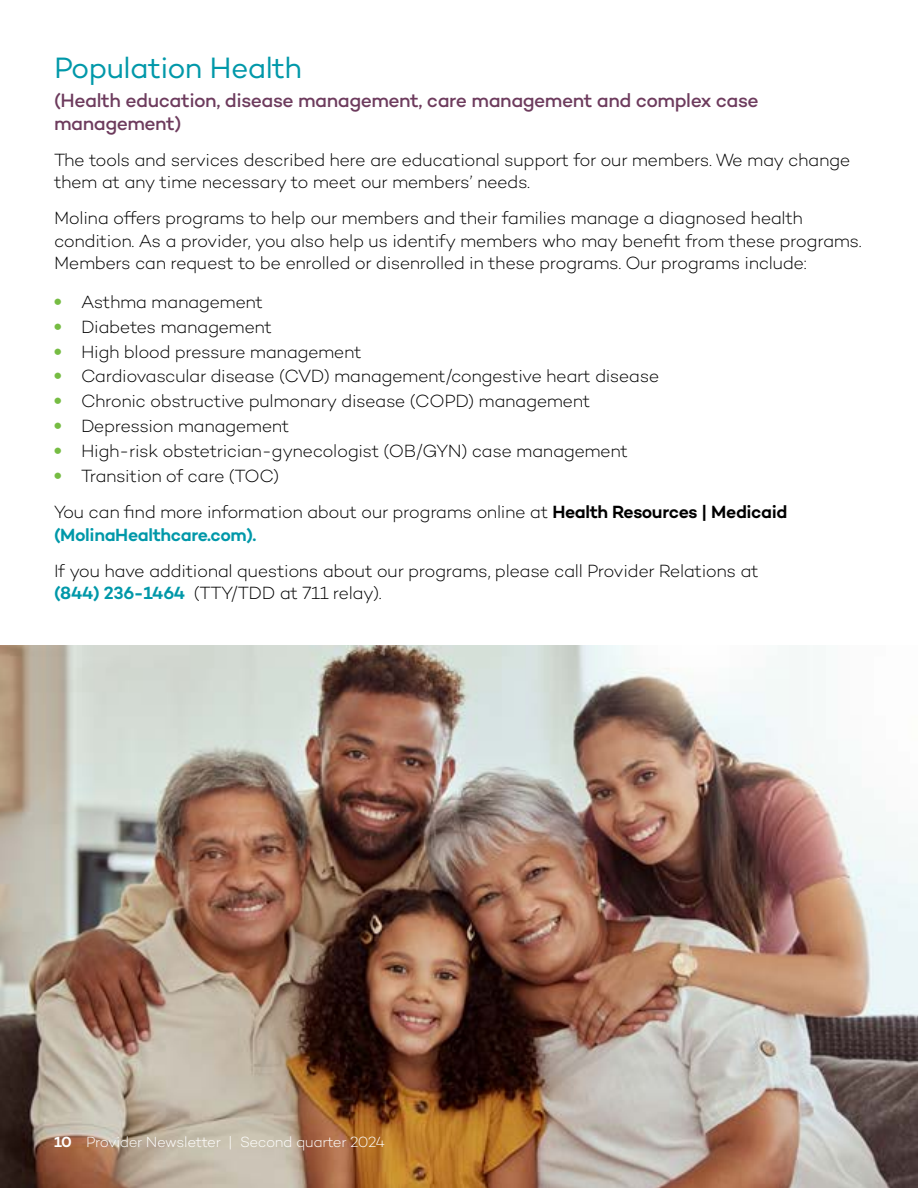
<style>
.page{position:relative;width:918px;height:1188px;background:#fff}
.page>*{position:absolute;margin:0;border:0;box-sizing:border-box;transform-origin:0 0}
.t1{font:30px "Campton";letter-spacing:-.025em;color:#0098a9}
.t2{font:500 19.5px/22.5px "Campton";letter-spacing:-.025em;color:#6d3b5d}
.t3{font:300 18px/22.5px "Campton";letter-spacing:-.025em;color:#000}
.t4{font:300 15px "Campton";letter-spacing:-.03em;color:#fff}
.s1{font-weight:700;font-size:21px;color:#76bc43}
.s2{font-weight:600}
.s3{font-weight:600;color:#0098a9}
</style>
<div class="page">
<img style="left:0;top:646px;width:918px;height:542px">
<h2 class="t1" style="left:54px;top:49px;width:250px">Population Health</h2>
<h3 class="t2" style="left:54px;top:89px;width:706px">(Health education, disease management, care management and complex case management)</h3>
<p class="t3" style="left:54px;top:148px;width:798px">The tools and services described here are educational support for our members. We may change them at any time necessary to meet our members’ needs.</p>
<p class="t3" style="left:54px;top:207px;width:809px">Molina offers programs to help our members and their families manage a diagnosed health condition. As a provider, you also help us identify members who may benefit from these programs.<br>Members can request to be enrolled or disenrolled in these programs. Our programs include:</p>
<p class="t3" style="left:54px;top:290px;width:211px"><span class="s1">•</span> Asthma management</p>
<p class="t3" style="left:54px;top:315px;width:220px"><span class="s1">•</span> Diabetes management</p>
<p class="t3" style="left:54px;top:340px;width:309px"><span class="s1">•</span> High blood pressure management</p>
<p class="t3" style="left:54px;top:365px;width:607px"><span class="s1">•</span> Cardiovascular disease (CVD) management/congestive heart disease</p>
<p class="t3" style="left:54px;top:390px;width:538px"><span class="s1">•</span> Chronic obstructive pulmonary disease (COPD) management</p>
<p class="t3" style="left:54px;top:415px;width:237px"><span class="s1">•</span> Depression management</p>
<p class="t3" style="left:54px;top:440px;width:576px"><span class="s1">•</span> High-risk obstetrician-gynecologist (OB/GYN) case management</p>
<p class="t3" style="left:54px;top:465px;width:227px"><span class="s1">•</span> Transition of care (TOC)</p>
<p class="t3" style="left:54px;top:501px;width:735px">You can find more information about our programs online at <span class="s2">Health Resources | Medicaid </span><span class="s3">(MolinaHealthcare.com).</span></p>
<p class="t3" style="left:54px;top:559px;width:706px">If you have additional questions about our programs, please call Provider Relations at <span class="s3">(844) 236-1464</span> (TTY/TDD at 711 relay).</p>
<p class="t4" style="left:54px;top:1132px;width:333px"><span class="s2">10</span> Provider Newsletter | Second quarter 2024</p>
</div>
